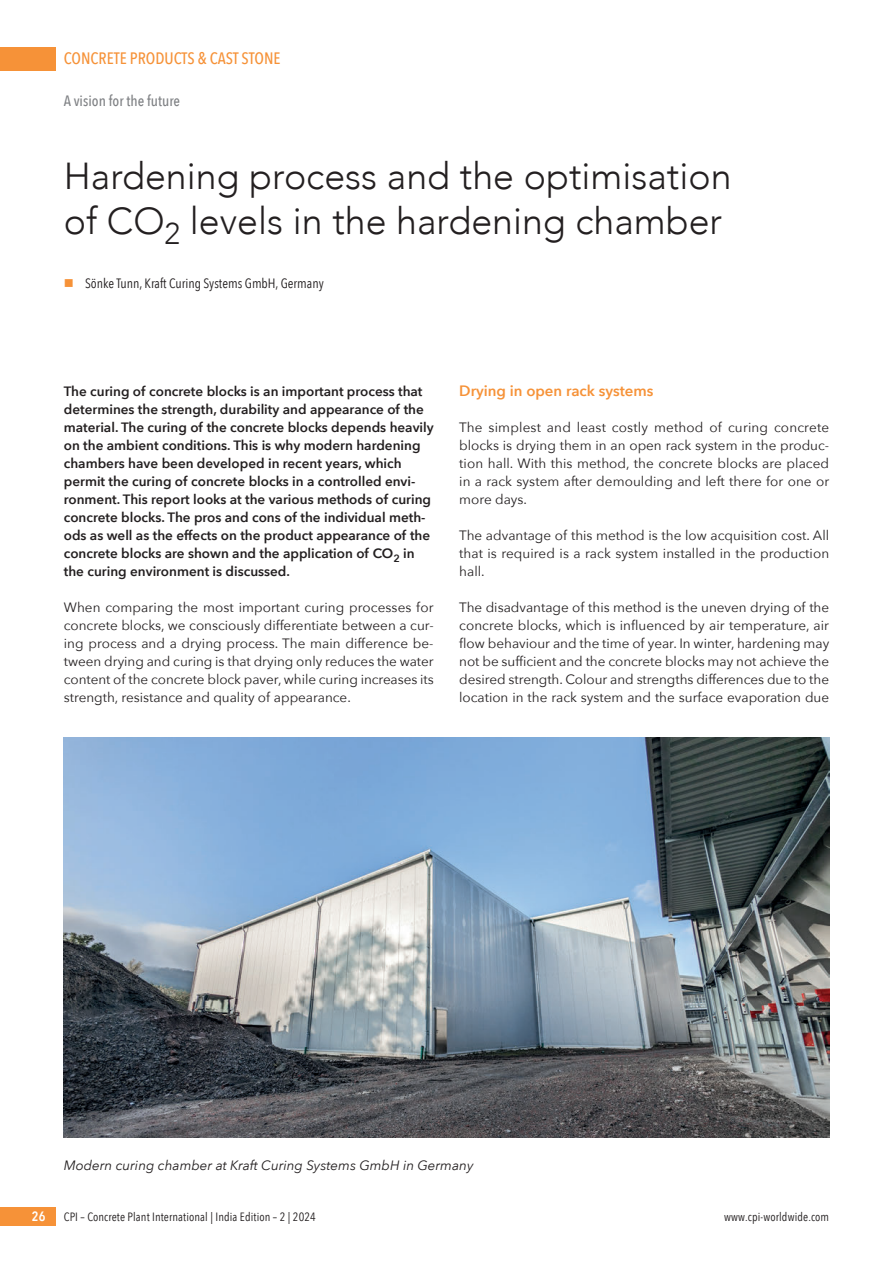
<style>
.page{position:relative;width:893px;height:1263px;background:#fff}
.page>*{position:absolute;margin:0;border:0;box-sizing:border-box;transform-origin:0 0}
.t1{font:300 37.5px/45px "Avenir";color:#231f20}
.t2{font:500 16.5px "Avenir Next Condensed";color:#f69238}
.t3{font:600 15px "Avenir Next";color:#f69238}
.t4{font:500 15px "Avenir Next Condensed";color:#808285}
.t5{font:13.5px/18px "Avenir Next";color:#231f20;text-align:justify}
.t6{font:600 13.5px/18px "Avenir Next";color:#231f20}
.t7{font:italic 13.5px "Avenir Next";color:#231f20}
.t8{font:13.5px "Avenir Next Condensed";color:#231f20}
.t9{font:600 13.5px "Avenir Next Condensed";color:#fff}
.t10{font:12px "Avenir Next Condensed";letter-spacing:.01em;color:#231f20}
.s1{color:#f69238}
</style>
<div class="page">
<div style="left:0;top:47px;width:55px;height:23px;background:#f69238"></div>
<div style="left:0;top:1208px;width:55px;height:18px;background:#f69238"></div>
<img style="left:64px;top:738px;width:765px;height:400px">
<p class="t2" style="left:64px;top:49px;width:218px">CONCRETE PRODUCTS &amp; CAST STONE</p>
<p class="t4" style="left:64px;top:92px;width:118px">A vision for the future</p>
<h1 class="t1" style="left:64px;top:153px;width:669px">Hardening process and the optimisation of CO<sub>2</sub> levels in the hardening chamber</h1>
<p class="t8" style="left:64px;top:272px;width:261px"><span class="s1">■</span> Sönke Tunn, Kraft Curing Systems GmbH, Germany</p>
<p class="t6" style="left:64px;top:382px;width:371px">The curing of concrete blocks is an important process that determines the strength, durability and appearance of the material. The curing of the concrete blocks depends heavily on the ambient conditions. This is why modern hardening chambers have been developed in recent years, which permit the curing of concrete blocks in a controlled envi&shy;ronment. This report looks at the various methods of curing concrete blocks. The pros and cons of the individual meth&shy;ods as well as the effects on the product appearance of the concrete blocks are shown and the application of CO<sub>2</sub> in the curing environment is discussed.</p>
<p class="t5" style="left:64px;top:598px;width:371px">When comparing the most important curing processes for concrete blocks, we consciously differentiate between a cur&shy;ing process and a drying process. The main difference be&shy;tween drying and curing is that drying only reduces the water content of the concrete block paver, while curing increases its strength, resistance and quality of appearance.</p>
<p class="t3" style="left:459px;top:378px;width:196px">Drying in open rack systems</p>
<p class="t5" style="left:459px;top:418px;width:371px">The simplest and least costly method of curing concrete blocks is drying them in an open rack system in the produc&shy;tion hall. With this method, the concrete blocks are placed in a rack system after demoulding and left there for one or more days.</p>
<p class="t5" style="left:459px;top:526px;width:372px">The advantage of this method is the low acquisition cost. All that is required is a rack system installed in the production hall.</p>
<p class="t5" style="left:459px;top:598px;width:372px">The disadvantage of this method is the uneven drying of the concrete blocks, which is influenced by air temperature, air flow behaviour and the time of year. In winter, hardening may not be sufficient and the concrete blocks may not achieve the desired strength. Colour and strengths differences due to the location in the rack system and the surface evaporation due</p>
<p class="t7" style="left:64px;top:1154px;width:411px">Modern curing chamber at Kraft Curing Systems GmbH in Germany</p>
<p class="t9" style="left:32px;top:1205px;width:15px">26</p>
<p class="t10" style="left:64px;top:1207px;width:254px">CPI – Concrete Plant International | India Edition – 2 | 2024</p>
<p class="t10" style="left:724px;top:1207px;width:107px">www.cpi-worldwide.com</p>
</div>
